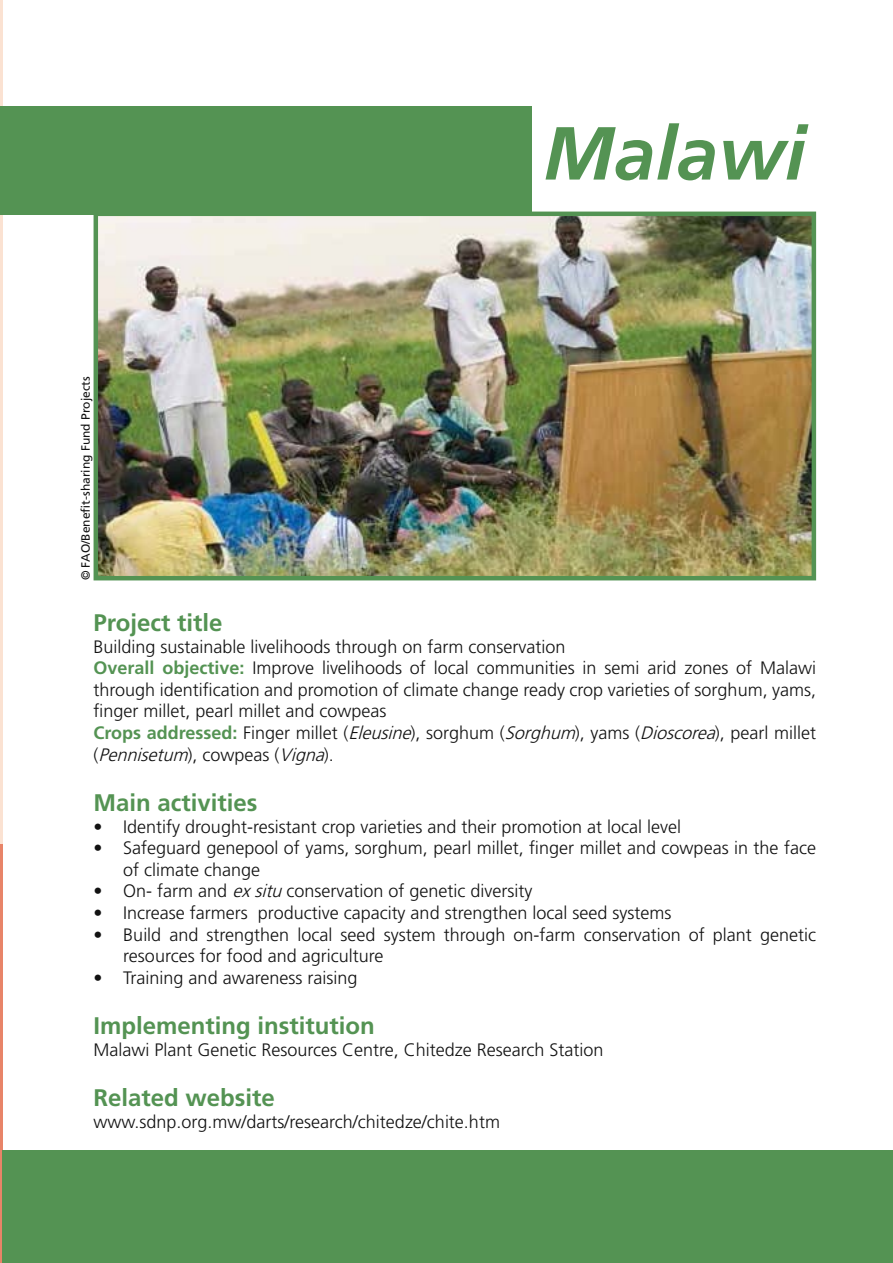
<style>
.page{position:relative;width:893px;height:1263px;background:#fff}
.page>*{position:absolute;margin:0;border:0;box-sizing:border-box;transform-origin:0 0}
.t1{font:italic 700 75px "Frutiger";color:#549353}
.t2{font:700 24px "Frutiger";color:#549353}
.t3{font:300 18px/21.6px "Frutiger";color:#121212}
.t4{font:12px "Frutiger";color:#121212}
.s1{font-weight:700;color:#549353}
.s2{font-style:italic}
</style>
<div class="page">
<hr style="left:0;top:0;width:2px;height:851px;background:#fbe2d2">
<hr style="left:0;top:844px;width:2px;height:419px;background:#e88468">
<div style="left:0;top:106px;width:531px;height:109px;background:#549353"></div>
<img style="left:99px;top:217px;width:712px;height:358px">
<div style="left:94px;top:212px;width:722px;height:368px;border:4px solid #549353"></div>
<div style="left:2px;top:1150px;width:891px;height:113px;background:#549353"></div>
<p class="t4" style="left:79px;top:580px;width:205px;rotate:-90deg">© FAO/Benefit-sharing Fund Projects</p>
<h1 class="t1" style="left:543px;top:109px;width:264px">Malawi</h1>
<h2 class="t2" style="left:94px;top:609px;width:130px">Project title</h2>
<p class="t3" style="left:94px;top:636px;width:724px">Building sustainable livelihoods through on farm conservation<br><span class="s1">Overall objective:</span> Improve livelihoods of local communities in semi arid zones of Malawi through identification and promotion of climate change ready crop varieties of sorghum, yams, finger millet, pearl millet and cowpeas<br><span class="s1">Crops addressed:</span> Finger millet (<span class="s2">Eleusine</span>), sorghum (<span class="s2">Sorghum</span>), yams (<span class="s2">Dioscorea</span>), pearl millet ( <span class="s2">Pennisetum</span>) , c o w p e a s (<span class="s2">Vigna</span>) .</p>
<h2 class="t2" style="left:94px;top:789px;width:166px">Main activities</h2>
<p class="t3" style="left:94px;top:816px;width:589px">• Identify drought-resistant crop varieties and their promotion at local level</p>
<p class="t3" style="left:123px;top:837px;width:694px;text-indent:-30px">• Safeguard genepool of yams, sorghum, pearl millet, finger millet and cowpeas in the face of climate change</p>
<p class="t3" style="left:93px;top:880px;width:440px">• On- farm and <span class="s2">exsitu</span>conservation of genetic diversity</p>
<p class="t3" style="left:94px;top:902px;width:579px">• Increase farmers productive capacity and strengthen local seed systems</p>
<p class="t3" style="left:123px;top:924px;width:694px;text-indent:-30px">• Build and strengthen local seed system through on-farm conservation of plant genetic resources for food and agriculture</p>
<p class="t3" style="left:94px;top:967px;width:265px">• Training and awareness raising</p>
<h2 class="t2" style="left:94px;top:1012px;width:283px">Implementing institution</h2>
<p class="t3" style="left:94px;top:1039px;width:512px">Malawi Plant Genetic Resources Centre, Chitedze Research Station</p>
<h2 class="t2" style="left:94px;top:1084px;width:183px">Related website</h2>
<p class="t3" style="left:94px;top:1111px;width:408px">www.sdnp.org.mw/darts/research/chitedze/chite.htm</p>
</div>
